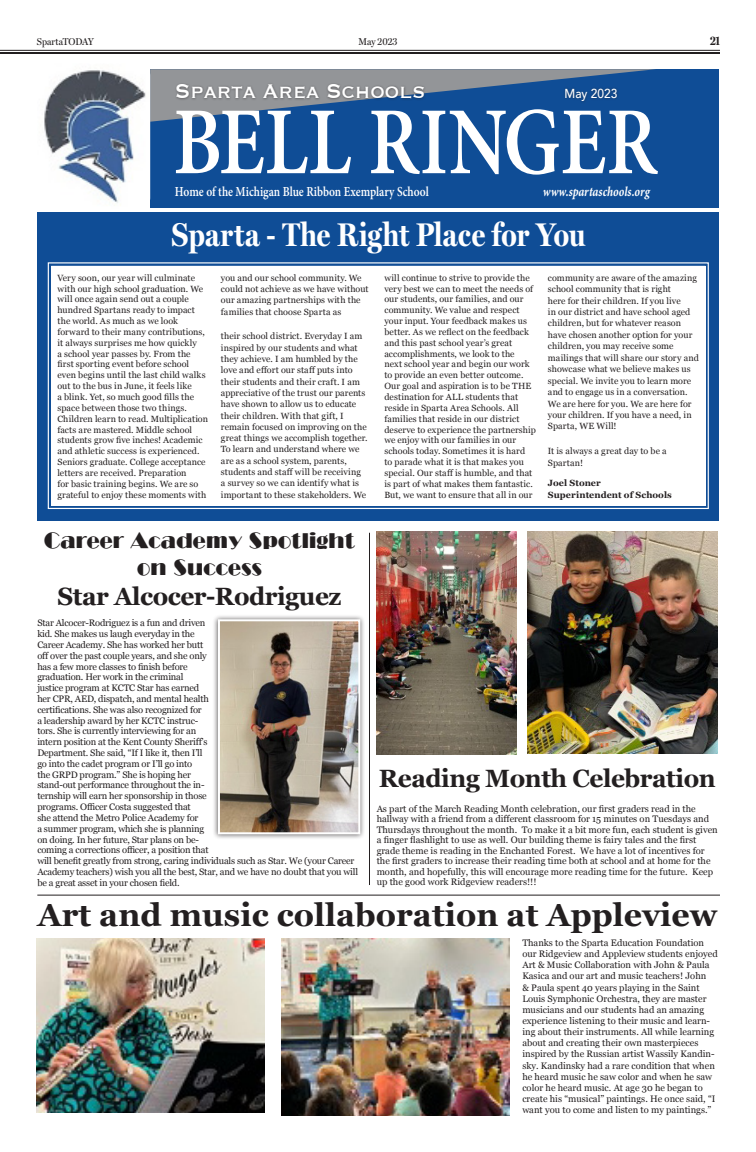
<style>
.page{position:relative;width:756px;height:1152px;background:#fff}
.page>*{position:absolute;margin:0;border:0;box-sizing:border-box;transform-origin:0 0}
.t1{font:600 96.1px "Minion Pro";color:#fff;scale:.83 1}
.Body{font:700 33px "Miller Headline";letter-spacing:.01em;color:#fff}
.Body_Copy{font:700 32px "Georgia";color:#231f20}
.t2{font:25.6px "Copperplate";color:#fff;scale:.92 1}
.Body_Copy-2{font:700 25px "Georgia";letter-spacing:-.02em;color:#231f20}
.Body_Copy-3{font:22px/26.4px "LTC Broadway";letter-spacing:-.02em;color:#231f20;text-align:center}
.t3{font:600 13.8px "Minion Pro";letter-spacing:-.005em;color:#fff;scale:.83 1}
.t4{font:italic 700 13.8px "Minion Pro";color:#fff;scale:.83 1}
.t5{font:500 13px "Avenir";color:#fff;scale:.92 1}
.t6{font:700 12px "Miller Headline";color:#231f20}
.t7{font:10px "Miller Headline";color:#231f20}
.Body_Copy-4{font:9.4px/11.1px "Georgia";color:#231f20}
.Body_Copy-5{font:9.4px/10.8px "Georgia";letter-spacing:-.02em;color:#231f20}
.Body-2{font:9px/10.9px "Georgia";letter-spacing:.01em;color:#231f20}
.Body-3{font:700 9px/11.4px "Georgia";letter-spacing:.005em;color:#231f20}
</style>
<div class="page">
<hr style="left:0;top:50px;width:720px;height:1px;background:#231f20">
<hr style="left:0;top:52px;width:720px;height:2px;background:#231f20">
<div style="left:38px;top:212px;width:681px;height:309px;background:#0f4d96"></div>
<div style="left:47px;top:262px;width:662px;height:247px;background:#fff"></div>
<div style="left:51px;top:266px;width:654px;height:240px;border:3px solid #fff"></div>
<div style="left:150px;top:69px;width:569px;height:139px;background:#0f4d96"></div>
<svg style="left:150px;top:69px;width:505px;height:53px"></svg>
<div style="left:174px;top:82px;width:252px;height:19px;background:#231f20;opacity:.5"></div>
<div style="left:563px;top:86px;width:56px;height:18px;background:#231f20;opacity:.5"></div>
<img style="left:44px;top:70px;width:102px;height:133px">
<img style="left:281px;top:939px;width:229px;height:177px">
<img style="left:36px;top:939px;width:229px;height:174px">
<img style="left:377px;top:531px;width:140px;height:224px">
<img style="left:527px;top:531px;width:191px;height:222px">
<hr style="left:37px;top:895px;width:683px;height:1px;background:#231f20">
<div style="left:212px;top:614px;width:154px;height:226px;background:#231f20;opacity:.75"></div>
<img style="left:221px;top:622px;width:136px;height:209px">
<div style="left:218px;top:619px;width:142px;height:215px;border:2px solid #fff"></div>
<hr style="left:369px;top:533px;width:1px;height:352px;background:#231f20">
<p class="t7" style="left:37px;top:36px;width:58px">SpartaTODAY</p>
<p class="t7" style="left:359px;top:36px;width:40px">May 2023</p>
<h3 class="t6" style="left:710px;top:34px;width:11px">21</h3>
<p class="t2" style="left:175px;top:75px;width:274px">Sparta Area Schools</p>
<p class="t1" style="left:173px;top:76px;width:585px">BELL RINGER</p>
<p class="t3" style="left:175px;top:182px;width:307px">Home of the Michigan Blue Ribbon Exemplary School</p>
<p class="t4" style="left:543px;top:182px;width:130px">www.spartaschools.org</p>
<p class="t5" style="left:565px;top:83px;width:59px">May 2023</p>
<p class="Body" style="left:172px;top:215px;width:416px">Sparta - The Right Place for You</p>
<p class="Body-2" style="left:57px;top:272px;width:152px">Very soon, our year will culminate with our high school graduation. We will once again send out a couple hundred Spartans ready to impact the world. As much as we look forward to their many contributions, it always surprises me how quickly<br>a school year passes by. From the first sporting event before school even begins until the last child walks out to the bus in June, it feels like<br>a blink. Yet, so much good fills the space between those two things.<br>Children learn to read. Multiplication facts are mastered. Middle school students grow five inches! Academic and athletic success is experienced.<br>Seniors graduate. College acceptance letters are received. Preparation<br>for basic training begins. We are so grateful to enjoy these moments with</p>
<p class="Body-2" style="left:221px;top:272px;width:149px;line-height:11.3px">you and our school community. We could not achieve as we have without our amazing partnerships with the families that choose Sparta as</p>
<p class="Body-2" style="left:384px;top:272px;width:153px">will continue to strive to provide the very best we can to meet the needs of our students, our families, and our community. We value and respect your input. Your feedback makes us better. As we reflect on the feedback and this past school year’s great accomplishments, we look to the<br>next school year and begin our work to provide an even better outcome.<br>Our goal and aspiration is to be THE destination for ALL students that reside in Sparta Area Schools. All families that reside in our district deserve to experience the partnership we enjoy with our families in our schools today. Sometimes it is hard<br>to parade what it is that makes you special. Our staff is humble, and that is part of what makes them fantastic.<br>But, we want to ensure that all in our</p>
<p class="Body-2" style="left:548px;top:272px;width:152px;line-height:11.4px">community are aware of the amazing school community that is right<br>here for their children. If you live<br>in our district and have school aged children, but for whatever reason have chosen another option for your children, you may receive some mailings that will share our story and showcase what we believe makes us special. We invite you to learn more and to engage us in a conversation.<br>We are here for you. We are here for your children. If you have a need, in<br>Sparta, WE Will!</p>
<p class="Body-2" style="left:221px;top:330px;width:148px;line-height:11.3px">their school district. Everyday I am inspired by our students and what they achieve. I am humbled by the love and effort our staff puts into their students and their craft. I am appreciative of the trust our parents have shown to allow us to educate their children. With that gift, I remain focused on improving on the great things we accomplish together.<br>To learn and understand where we are as a school system, parents, students and staff will be receiving a survey so we can identify what is important to these stakeholders. We</p>
<p class="Body-2" style="left:548px;top:445px;width:120px;line-height:11.4px">It is always a great day to be a<br>Spartan!</p>
<p class="Body-3" style="left:548px;top:477px;width:125px">Joel Stoner<br>Superintendent of Schools</p>
<p class="Body_Copy-3" style="left:44px;top:527px;width:313px">Career Academy Spotlight on Success</p>
<p class="Body_Copy-2" style="left:57px;top:577px;width:286px">Star Alcocer-Rodriguez</p>
<p class="Body_Copy-5" style="left:37px;top:617px;width:322px">Star Alcocer-Rodriguez is a fun and driven<br>kid. She makes us laugh everyday in the<br>Career Academy. She has worked her butt<br>off over the past couple years, and she only<br>has a few more classes to finish before<br>graduation. Her work in the criminal<br>justice program at KCTC Star has earned<br>her CPR, AED, dispatch, and mental health<br>certifications. She was also recognized for<br>a leadership award by her KCTC instruc-<br>tors. She is currently interviewing for an<br>intern position at the Kent County Sheriff’s<br>Department. She said, “If I like it, then I’ll<br>go into the cadet program or I’ll go into<br>the GRPD program.” She is hoping her<br>stand-out performance throughout the in-<br>ternship will earn her sponsorship in those<br>programs. Officer Costa suggested that<br>she attend the Metro Police Academy for<br>a summer program, which she is planning<br>on doing. In her future, Star plans on be-<br>coming a corrections officer, a position that<br>will benefit greatly from strong, caring individuals such as Star. We (your Career Academy teachers) wish you all the best, Star, and we have no doubt that you will be a great asset in your chosen field.</p>
<p class="Body_Copy-2" style="left:379px;top:760px;width:338px">Reading Month Celebration</p>
<p class="Body_Copy-4" style="left:377px;top:803px;width:343px;line-height:10.5px">As part of the March Reading Month celebration, our first graders read in the hallway with a friend from a different classroom for 15 minutes on Tuesdays and Thursdays throughout the month. To make it a bit more fun, each student is given a finger flashlight to use as well. Our building theme is fairy tales and the first grade theme is reading in the Enchanted Forest. We have a lot of incentives for the first graders to increase their reading time both at school and at home for the month, and hopefully, this will encourage more reading time for the future. Keep up the good work Ridgeview readers!!!</p>
<p class="Body_Copy" style="left:38px;top:891px;width:682px">Art and music collaboration at Appleview</p>
<p class="Body_Copy-4" style="left:522px;top:937px;width:197px">Thanks to the Sparta Education Foundation our Ridgeview and Appleview students enjoyed Art &amp; Music Collaboration with John &amp; Paula Kasica and our art and music teachers! John<br>&amp; Paula spent 40 years playing in the Saint Louis Symphonic Orchestra, they are master musicians and our students had an amazing experience listening to their music and learn&shy;ing about their instruments. All while learning about and creating their own masterpieces inspired by the Russian artist Wassily Kandin&shy;sky. Kandinsky had a rare condition that when he heard music he saw color and when he saw color he heard music. At age 30 he began to create his “musical” paintings. He once said, “I want you to come and listen to my paintings.”</p>
</div>
